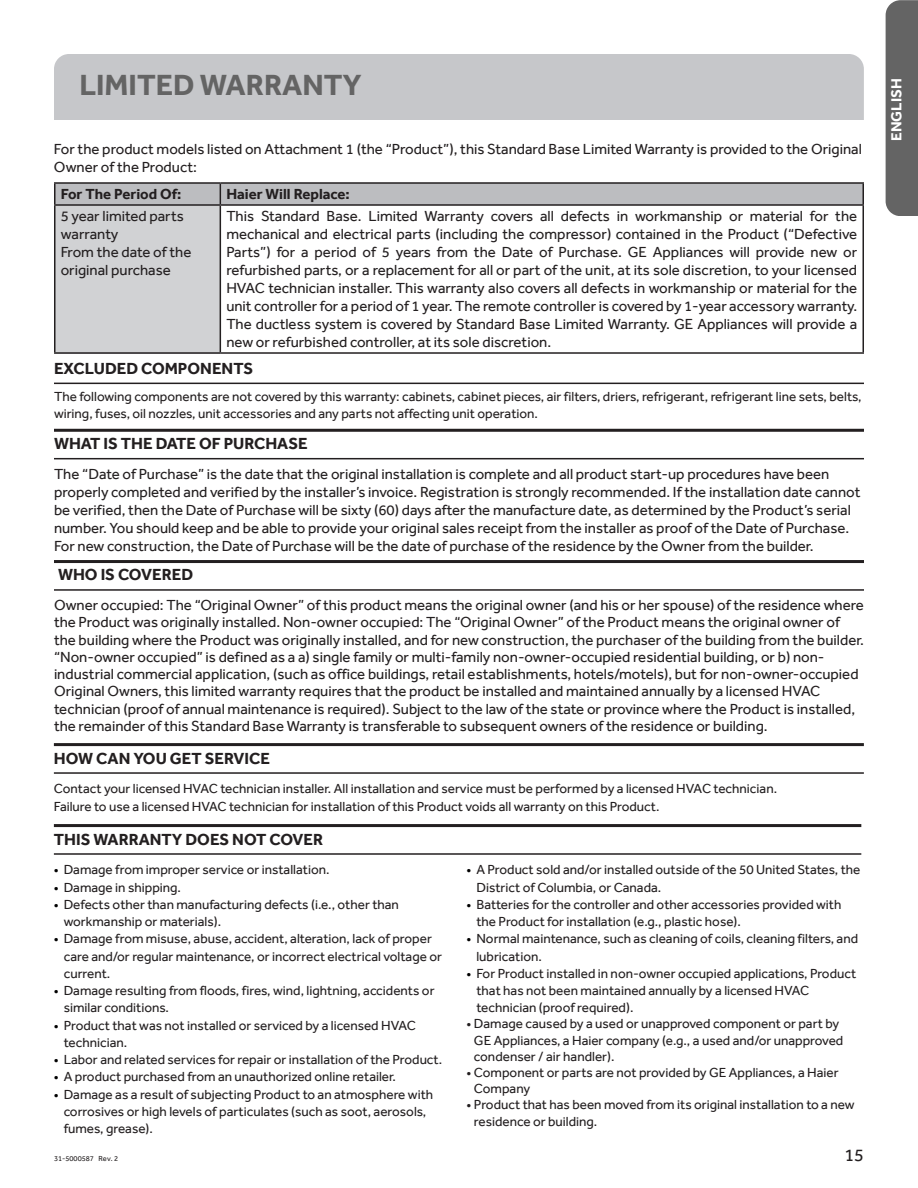
<style>
.page{position:relative;width:918px;height:1188px;background:#fff}
.page>*{position:absolute;margin:0;border:0;box-sizing:border-box;transform-origin:0 0}
.Paragraph_Style1{font:700 30px "Effra";color:#646464}
.t1{font:18px "Effra";color:#231f20}
.t2{font:700 16.5px "Effra";color:#231f20}
.t3{font:15px/18px "Effra";color:#231f20}
.CBU67_boldsubhead{font:700 15px "Effra";color:#231f20}
.t4{font:700 15px "Effra";color:#fff}
.t5{font:13.5px/17.2px "Effra";color:#231f20}
.t6{font:7.5px "Effra";color:#231f20}
.s1{color:#000}
</style>
<div class="page">
<div style="left:886px;top:0;width:32px;height:216px;background:#646464"></div>
<div style="left:54px;top:54px;width:810px;height:66px;background:#c6c7ca"></div>
<div style="left:55px;top:205px;width:165px;height:148px;background:#d1d2d4"></div>
<hr style="left:54px;top:182px;width:166px;height:2px;background:#231f20">
<hr style="left:54px;top:184px;width:2px;height:20px;background:#231f20">
<hr style="left:220px;top:182px;width:644px;height:2px;background:#231f20">
<div style="left:55px;top:183px;width:808px;height:21px;background:#bcbdc0"></div>
<hr style="left:862px;top:184px;width:2px;height:20px;background:#231f20">
<hr style="left:54px;top:204px;width:166px;height:2px;background:#231f20">
<hr style="left:54px;top:206px;width:2px;height:146px;background:#231f20">
<hr style="left:220px;top:204px;width:644px;height:2px;background:#231f20">
<hr style="left:220px;top:206px;width:1px;height:146px;background:#231f20">
<hr style="left:862px;top:206px;width:2px;height:146px;background:#231f20">
<hr style="left:54px;top:352px;width:166px;height:2px;background:#231f20">
<hr style="left:220px;top:352px;width:644px;height:2px;background:#231f20">
<hr style="left:54px;top:824px;width:807px;height:3px;background:#231f20">
<hr style="left:54px;top:853px;width:807px;height:2px;background:#231f20">
<hr style="left:54px;top:560px;width:810px;height:3px;background:#231f20">
<hr style="left:54px;top:589px;width:810px;height:2px;background:#231f20">
<hr style="left:54px;top:429px;width:810px;height:3px;background:#231f20">
<hr style="left:54px;top:458px;width:810px;height:1px;background:#231f20">
<hr style="left:54px;top:743px;width:810px;height:3px;background:#231f20">
<hr style="left:54px;top:772px;width:810px;height:2px;background:#231f20">
<hr style="left:54px;top:383px;width:810px;height:1px;background:#231f20">
<p class="Paragraph_Style1" style="left:79px;top:67px;width:284px">LIMITED WARRANTY</p>
<p class="t3" style="left:54px;top:140px;width:809px">For the product models listed on Attachment 1 (the “Product”), this Standard Base Limited Warranty is provided to the Original<br>Owner of the Product:</p>
<p class="CBU67_boldsubhead" style="left:61px;top:185px;width:122px">For The Period Of:</p>
<p class="CBU67_boldsubhead" style="left:226px;top:185px;width:125px">Haier Will Replace:</p>
<p class="t3" style="left:61px;top:207px;width:125px">5 year limited parts warranty</p>
<p class="t3" style="left:61px;top:243px;width:132px">From the date of the original purchase</p>
<p class="t3" style="left:226px;top:207px;width:633px;text-align:justify">This Standard Base. Limited Warranty covers all defects in workmanship or material for the mechanical and electrical parts (including the compressor) contained in the Product (“Defective Parts”) for a period of 5 years from the Date of Purchase. GE Appliances will provide new or refurbished parts, or a replacement for all or part of the unit, at its sole discretion, to your licensed HVAC technician installer. This warranty also covers all defects in workmanship or material for the unit controller for a period of 1 year. The remote controller is covered by 1-year accessory warranty.<br>The ductless system is covered by Standard Base Limited Warranty. GE Appliances will provide a new or refurbished controller, at its sole discretion.</p>
<p class="t2" style="left:54px;top:359px;width:201px">EXCLUDED COMPONENTS</p>
<p class="t5" style="left:54px;top:387px;width:809px">The following components are not covered by this warranty: cabinets, cabinet pieces, air filters, driers, refrigerant, refrigerant line sets, belts, wiring, fuses, oil nozzles, unit accessories and any parts not affecting unit operation.</p>
<p class="t2" style="left:54px;top:434px;width:255px">WHAT IS THE DATE OF PURCHASE</p>
<p class="t3" style="left:54px;top:465px;width:808px">The “Date of Purchase” is the date that the original installation is complete and all product start-up procedures have been properly completed and verified by the installer’s invoice. Registration is strongly recommended. If the installation date cannot be verified, then the Date of Purchase will be sixty (60) days after the manufacture date, as determined by the Product’s serial number. You should keep and be able to provide your original sales receipt from the installer as proof of the Date of Purchase.<br>For new construction, the Date of Purchase will be the date of purchase of the residence by the Owner from the builder.</p>
<p class="t2" style="left:58px;top:565px;width:137px">WHO IS COVERED</p>
<p class="t3" style="left:54px;top:596px;width:812px;line-height:17.2px">Owner occupied: The “Original Owner” of this product means the original owner (and his or her spouse) of the residence where the Product was originally installed. Non-owner occupied: The “Original Owner” of the Product means the original owner of the building where the Product was originally installed, and for new construction, the purchaser of the building from the builder. “Non-owner occupied” is defined as a a) single family or multi-family non-owner-occupied residential building, or b) non&shy;industrial commercial application, (such as office buildings, retail establishments, hotels/motels), but for non-owner-occupied Original Owners, this limited warranty requires that the product be installed and maintained annually by a licensed HVAC technician (proof of annual maintenance is required). Subject to the law of the state or province where the Product is installed, the remainder of this Standard Base Warranty is transferable to subsequent owners of the residence or building.</p>
<p class="t2" style="left:54px;top:748px;width:218px">HOW CAN YOU GET SERVICE</p>
<p class="t5" style="left:54px;top:780px;width:725px">Contact your licensed HVAC technician installer. All installation and service must be performed by a licensed HVAC technician.</p>
<p class="t5" style="left:54px;top:797px;width:607px">Failure to use a licensed HVAC technician for installation of this Product voids all warranty on this Product.</p>
<p class="t2" style="left:54px;top:829px;width:271px">THIS WARRANTY DOES NOT COVER</p>
<p class="t5" style="left:54px;top:861px;width:277px"><span class="s1">•</span> Damage from improper service or installation.</p>
<p class="t5" style="left:54px;top:878px;width:129px"><span class="s1">•</span> Damage in shipping.</p>
<p class="t5" style="left:64px;top:895px;width:337px;text-indent:-10px"><span class="s1">•</span> Defects other than manufacturing defects (i.e., other than workmanship or materials).</p>
<p class="t5" style="left:64px;top:930px;width:380px;text-indent:-10px"><span class="s1">•</span> Damage from misuse, abuse, accident, alteration, lack of proper care and/or regular maintenance, or incorrect electrical voltage or current.</p>
<p class="t5" style="left:64px;top:982px;width:372px;text-indent:-10px"><span class="s1">•</span> Damage resulting from floods, fires, wind, lightning, accidents or similar conditions.</p>
<p class="t5" style="left:64px;top:1016px;width:354px;text-indent:-10px"><span class="s1">•</span> Product that was not installed or serviced by a licensed HVAC technician.</p>
<p class="t5" style="left:54px;top:1051px;width:390px"><span class="s1">•</span> Labor and related services for repair or installation of the Product.</p>
<p class="t5" style="left:54px;top:1068px;width:344px"><span class="s1">•</span> A product purchased from an unauthorized online retailer.</p>
<p class="t5" style="left:64px;top:1085px;width:371px;text-indent:-10px"><span class="s1">•</span> Damage as a result of subjecting Product to an atmosphere with corrosives or high levels of particulates (such as soot, aerosols, fumes, grease).</p>
<p class="t5" style="left:476px;top:861px;width:386px;text-indent:-10px"><span class="s1">•</span> A Product sold and/or installed outside of the 50 United States, the<br>District of Columbia, or Canada.</p>
<p class="t5" style="left:476px;top:895px;width:367px;text-indent:-10px"><span class="s1">•</span> Batteries for the controller and other accessories provided with the Product for installation (e.g., plastic hose).</p>
<p class="t5" style="left:476px;top:930px;width:383px;text-indent:-10px"><span class="s1">•</span> Normal maintenance, such as cleaning of coils, cleaning filters, and lubrication.</p>
<p class="t5" style="left:476px;top:964px;width:381px;text-indent:-10px"><span class="s1">•</span> For Product installed in non-owner occupied applications, Product that has not been maintained annually by a licensed HVAC technician (proof required).</p>
<p class="t5" style="left:474px;top:1016px;width:371px;line-height:16.2px;text-indent:-7px">• Damage caused by a used or unapproved component or part by<br>GE Appliances, a Haier company (e.g., a used and/or unapproved condenser / air handler).</p>
<p class="t5" style="left:474px;top:1064px;width:366px;line-height:16.2px;text-indent:-7px">• Component or parts are not provided by GE Appliances, a Haier<br>Company</p>
<p class="t5" style="left:474px;top:1097px;width:382px;line-height:16.2px;text-indent:-7px">• Product that has been moved from its original installation to a new residence or building.</p>
<p class="t6" style="left:54px;top:1154px;width:66px">31-5000587 Rev. 2</p>
<p class="t1" style="left:844px;top:1144px;width:21px">15</p>
<p class="t4" style="left:887px;top:141px;width:64px;rotate:-90deg">ENGLISH</p>
</div>
